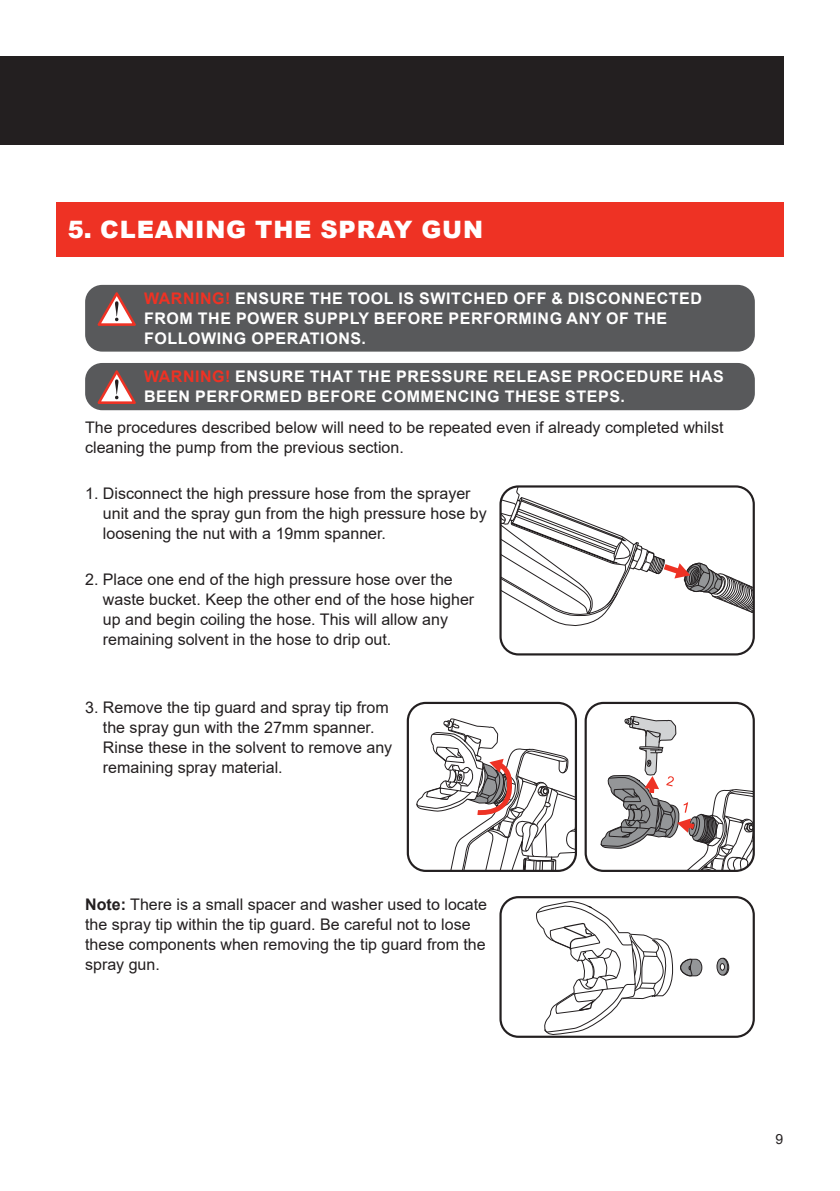
<style>
.page{position:relative;width:840px;height:1191px;background:#fff}
.page>*{position:absolute;margin:0;border:0;box-sizing:border-box;transform-origin:0 0}
.t1{font:900 24px "Arial";letter-spacing:.035em;color:#fff}
.t2{font:16px/20px "Arial";color:#231f20}
.t3{font:700 16px/20px "Arial";letter-spacing:.035em;color:#fff}
.t4{font:14px "Arial";color:#231f20}
.s1{color:#ee3224}
.s2{font-weight:700}
</style>
<div class="page">
<div style="left:0;top:57px;width:782px;height:88px;background:#231f20"></div>
<div style="left:56px;top:202px;width:727px;height:54px;background:#ee3224"></div>
<div style="left:85px;top:285px;width:669px;height:66px;background:#58595b;border-radius:17px"></div>
<svg style="left:97px;top:292px;width:39px;height:34px"></svg>
<div style="left:85px;top:363px;width:669px;height:47px;background:#58595b;border-radius:17px"></div>
<svg style="left:97px;top:370px;width:39px;height:34px"></svg>
<svg style="left:716px;top:958px;width:11px;height:17px"></svg>
<div style="left:716px;top:958px;width:11px;height:17px;border:1px solid #231f20;border-radius:50%"></div>
<svg style="left:719px;top:957px;width:9px;height:18px"></svg>
<svg style="left:680px;top:958px;width:22px;height:18px"></svg>
<svg style="left:536px;top:901px;width:137px;height:133px"></svg>
<div style="left:499px;top:896px;width:255px;height:141px;border:2px solid #231f20;border-radius:18px"></div>
<svg style="left:502px;top:487px;width:251px;height:167px"></svg>
<div style="left:499px;top:485px;width:255px;height:170px;border:2px solid #231f20;border-radius:18px"></div>
<svg style="left:600px;top:711px;width:153px;height:160px"></svg>
<div style="left:584px;top:702px;width:170px;height:170px;border:2px solid #231f20;border-radius:18px"></div>
<svg style="left:415px;top:711px;width:160px;height:160px"></svg>
<div style="left:406px;top:702px;width:170px;height:170px;border:2px solid #231f20;border-radius:18px"></div>
<h1 class="t1" style="left:68px;top:212px;width:416px">5. CLEANING THE SPRAY GUN</h1>
<p class="t3" style="left:144px;top:289px;width:559px"><span class="s1">WARNING!</span> ENSURE THE TOOL IS SWITCHED OFF &amp; DISCONNECTED<br>FROM THE POWER SUPPLY BEFORE PERFORMING ANY OF THE<br>FOLLOWING OPERATIONS.</p>
<p class="t3" style="left:144px;top:367px;width:581px"><span class="s1">WARNING!</span> ENSURE THAT THE PRESSURE RELEASE PROCEDURE HAS<br>BEEN PERFORMED BEFORE COMMENCING THESE STEPS.</p>
<p class="t2" style="left:85px;top:417px;width:639px">The procedures described below will need to be repeated even if already completed whilst cleaning the pump from the previous section.</p>
<p class="t2" style="left:103px;top:483px;width:385px;text-indent:-18px">1. Disconnect the high pressure hose from the sprayer unit and the spray gun from the high pressure hose by loosening the nut with a 19mm spanner.</p>
<p class="t2" style="left:103px;top:569px;width:372px;text-indent:-18px">2. Place one end of the high pressure hose over the waste bucket. Keep the other end of the hose higher up and begin coiling the hose. This will allow any remaining solvent in the hose to drip out.</p>
<p class="t2" style="left:103px;top:697px;width:291px;text-indent:-18px">3. Remove the tip guard and spray tip from the spray gun with the 27mm spanner.<br>Rinse these in the solvent to remove any remaining spray material.</p>
<p class="t2" style="left:85px;top:894px;width:403px"><span class="s2">Note:</span> There is a small spacer and washer used to locate the spray tip within the tip guard. Be careful not to lose these components when removing the tip guard from the spray gun.</p>
<p class="t4" style="left:775px;top:1129px;width:9px">9</p>
</div>
